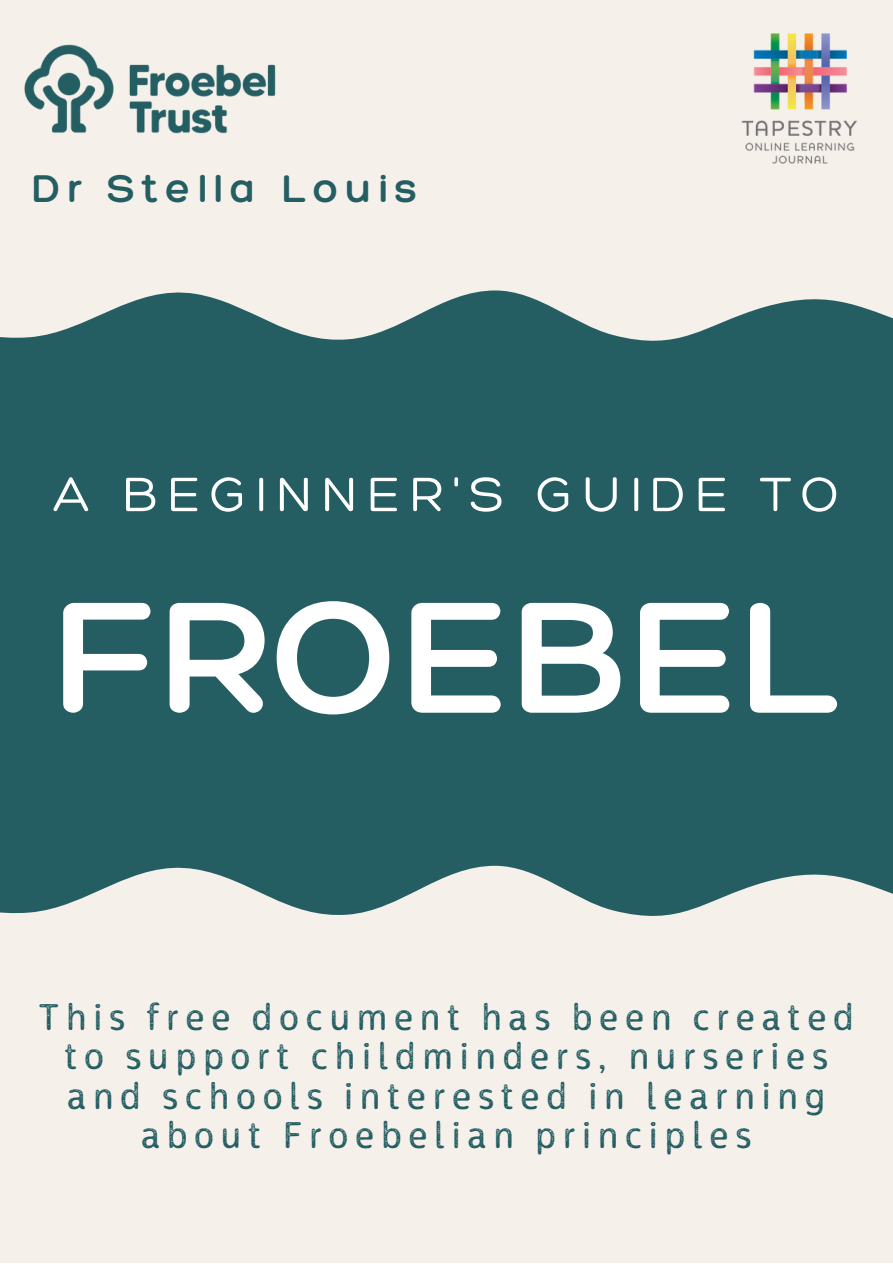
<style>
.page{position:relative;width:893px;height:1264px;background:#fff}
.page>*{position:absolute;margin:0;border:0;box-sizing:border-box;transform-origin:0 0}
.t1{font:300 172.35px "Hero";color:#fff}
.t2{font:300 52.5px "Hero";letter-spacing:.17em;color:#fff}
.t3{font:300 42px "Hero";letter-spacing:.17em;color:#245e63}
.t4{font:38.85px/39.3px "Ossem Rust";letter-spacing:.17em;color:#245e63;text-align:center}
</style>
<div class="page">
<div style="left:0;top:0;width:892px;height:1262px;background:#f6f0ea"></div>
<svg style="left:0;top:290px;width:892px;height:626px;background:#35696d"></svg>
<img style="left:741px;top:33px;width:116px;height:131px">
<img style="left:24px;top:44px;width:252px;height:90px">
<p class="t3" style="left:33px;top:162px;width:386px">Dr Stella Louis</p>
<p class="t2" style="left:53px;top:461px;width:787px">A BEGINNER'S GUIDE TO</p>
<p class="t1" style="left:53px;top:549px;width:787px">FROEBEL</p>
<p class="t4" style="left:39px;top:998px;width:816px">This free document has been created to support childminders, nurseries and schools interested in learning about Froebelian principles</p>
</div>
